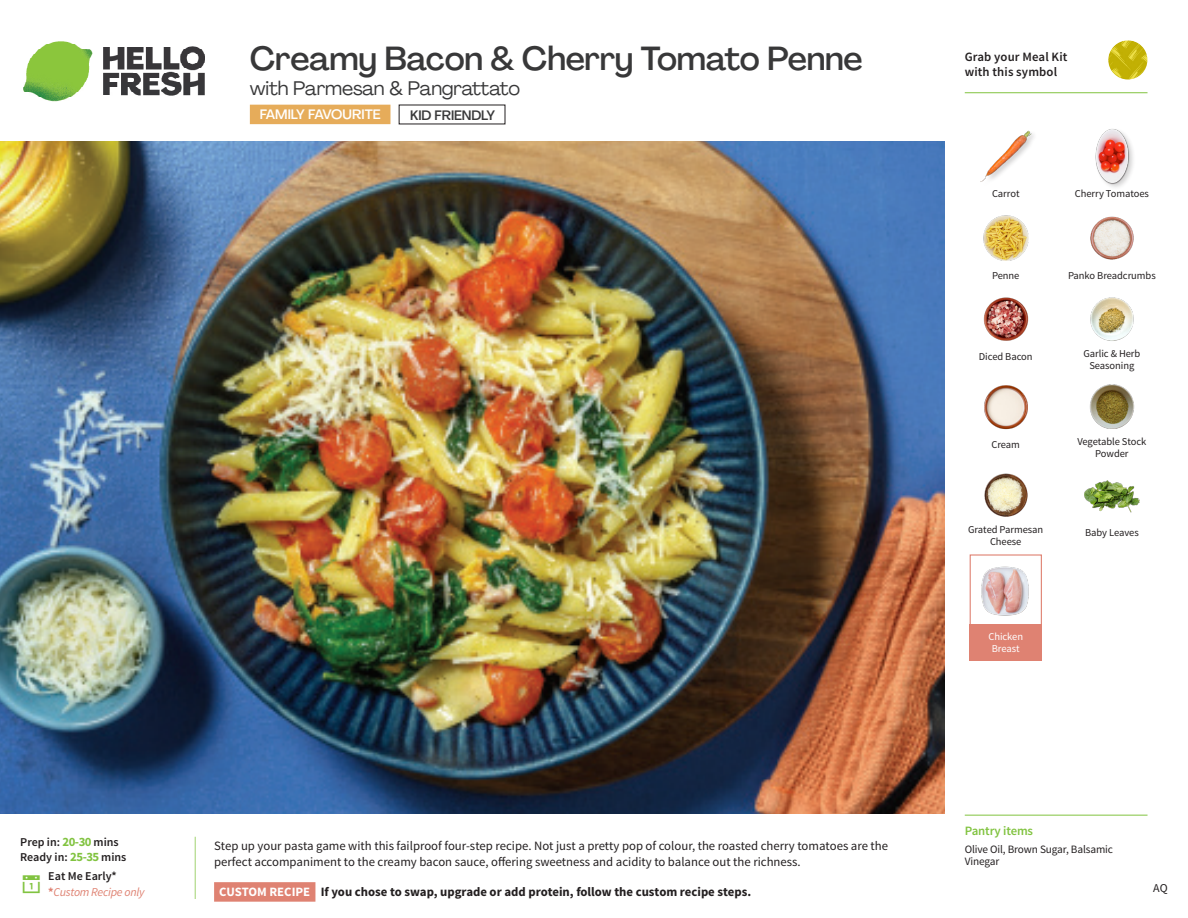
<style>
.page{position:relative;width:1188px;height:918px;background:#fff}
.page>*{position:absolute;margin:0;border:0;box-sizing:border-box;transform-origin:0 0}
._15_Titel_UK{font:500 33px "Agrandir";letter-spacing:-.01em;color:#383839}
._15_Titel_UK-2{font:19.5px "Agrandir";letter-spacing:-.01em;color:#383839}
.t1{font:500 13.5px "Agrandir";color:#fff}
.t2{font:500 13.5px "Agrandir";letter-spacing:-.01em;color:#383839}
.Step_6_Text_AU{font:12.75px/16.5px "Source Sans Pro";color:#231f20}
.Step_6_Text_AU-2{font:700 12.75px "Source Sans Pro";color:#231f20}
.t3{font:600 12.75px/15px "Source Sans Pro";letter-spacing:.01em;color:#231f20}
._04_Headers_Front{font:600 12.75px "Source Sans Pro";letter-spacing:-.01em;color:#81c340}
._04_Intro{font:600 12px "Source Sans Pro";color:#231f20}
._04_Intro-2{font:italic 12px "Source Sans Pro";letter-spacing:-.02em;color:#df8272}
.t4{font:12px "Source Sans Pro";color:#231f20}
._05_Pantry{font:11.25px/12px "Source Sans Pro";letter-spacing:-.01em;color:#231f20}
._18_FRONT_ingredients{font:10.5px/12px "Source Sans Pro";letter-spacing:-.005em;color:#231f20;text-align:center}
._18_FRONT_ingredients-2{font:10.5px/12px "Source Sans Pro";letter-spacing:-.005em;color:#fff;text-align:center}
.s1{font-weight:700;font-size:12.75px;color:#81c340}
.s2{font-weight:700;font-style:normal}
.s3{color:#fff}
</style>
<div class="page">
<img style="left:23px;top:41px;width:182px;height:61px">
<svg style="left:194px;top:836px;width:122px;height:66px"></svg>
<img style="left:0;top:142px;width:945px;height:672px">
<div style="left:970px;top:554px;width:72px;height:73px;border:1px solid #df8272"></div>
<div style="left:970px;top:624px;width:72px;height:37px;background:#df8272"></div>
<img style="left:981px;top:566px;width:48px;height:50px">
<img style="left:1090px;top:297px;width:44px;height:44px">
<img style="left:1089px;top:384px;width:46px;height:45px">
<img style="left:984px;top:385px;width:44px;height:45px">
<img style="left:984px;top:473px;width:44px;height:44px">
<img style="left:983px;top:297px;width:46px;height:44px">
<img style="left:983px;top:216px;width:45px;height:44px">
<img style="left:1090px;top:216px;width:44px;height:44px">
<img style="left:980px;top:130px;width:54px;height:52px">
<div style="left:1094px;top:127px;width:42px;height:64px;background:#231f20;opacity:.2"></div>
<img style="left:1094px;top:127px;width:42px;height:58px">
<img style="left:1084px;top:480px;width:56px;height:33px">
<hr style="left:965px;top:815px;width:183px;height:1px;background:#81c340">
<div style="left:250px;top:105px;width:140px;height:19px;background:#e6ac5a"></div>
<svg style="left:1091px;top:40px;width:57px;height:54px"></svg>
<hr style="left:965px;top:92px;width:183px;height:1px;background:#81c340">
<p class="_15_Titel_UK" style="left:250px;top:38px;width:614px">Creamy Bacon &amp; Cherry Tomato Penne</p>
<p class="_15_Titel_UK-2" style="left:250px;top:76px;width:272px">with Parmesan &amp; Pangrattato</p>
<p class="t1" style="left:260px;top:106px;width:122px">FAMILY FAVOURITE</p>
<p class="t2" style="left:410px;top:107px;width:86px">KID FRIENDLY</p>
<p class="_04_Intro" style="left:20px;top:835px;width:100px">Prep in: <span class="s1">20-30</span> mins</p>
<p class="_04_Intro" style="left:20px;top:850px;width:108px">Ready in: <span class="s1">25-35</span> mins</p>
<p class="_04_Intro" style="left:48px;top:869px;width:70px">Eat Me Early*</p>
<p class="_04_Intro-2" style="left:48px;top:885px;width:98px"><span class="s2">*</span>Custom Recipe only</p>
<p class="Step_6_Text_AU" style="left:214px;top:838px;width:676px">Step up your pasta game with this failproof four-step recipe. Not just a pretty pop of colour, the roasted cherry tomatoes are the perfect accompaniment to the creamy bacon sauce, offering sweetness and acidity to balance out the richness.</p>
<p class="Step_6_Text_AU-2" style="left:219px;top:883px;width:533px"><span class="s3">CUSTOM RECIPE</span> If you chose to swap, upgrade or add protein, follow the custom recipe steps.</p>
<p class="t3" style="left:965px;top:50px;width:104px">Grab your Meal Kit with this symbol</p>
<p class="_18_FRONT_ingredients" style="left:992px;top:188px;width:29px">Carrot</p>
<p class="_18_FRONT_ingredients" style="left:1075px;top:188px;width:76px">Cherry Tomatoes</p>
<p class="_18_FRONT_ingredients" style="left:992px;top:270px;width:29px">Penne</p>
<p class="_18_FRONT_ingredients" style="left:1068px;top:270px;width:89px">Panko Breadcrumbs</p>
<p class="_18_FRONT_ingredients" style="left:979px;top:351px;width:55px">Diced Bacon</p>
<p class="_18_FRONT_ingredients" style="left:1083px;top:348px;width:58px">Garlic &amp; Herb<br>Seasoning</p>
<p class="_18_FRONT_ingredients" style="left:992px;top:438px;width:30px">Cream</p>
<p class="_18_FRONT_ingredients" style="left:1077px;top:436px;width:71px">Vegetable Stock<br>Powder</p>
<p class="_18_FRONT_ingredients" style="left:968px;top:524px;width:77px">Grated Parmesan</p>
<p class="_18_FRONT_ingredients" style="left:1085px;top:527px;width:55px">Baby Leaves</p>
<p class="_18_FRONT_ingredients" style="left:990px;top:536px;width:33px">Cheese</p>
<p class="_18_FRONT_ingredients-2" style="left:988px;top:631px;width:36px">Chicken<br>Breast</p>
<p class="_04_Headers_Front" style="left:965px;top:822px;width:70px">Pantry items</p>
<p class="_05_Pantry" style="left:965px;top:844px;width:150px">Olive Oil, Brown Sugar, Balsamic<br>Vinegar</p>
<p class="t4" style="left:1153px;top:880px;width:16px">AQ</p>
</div>
